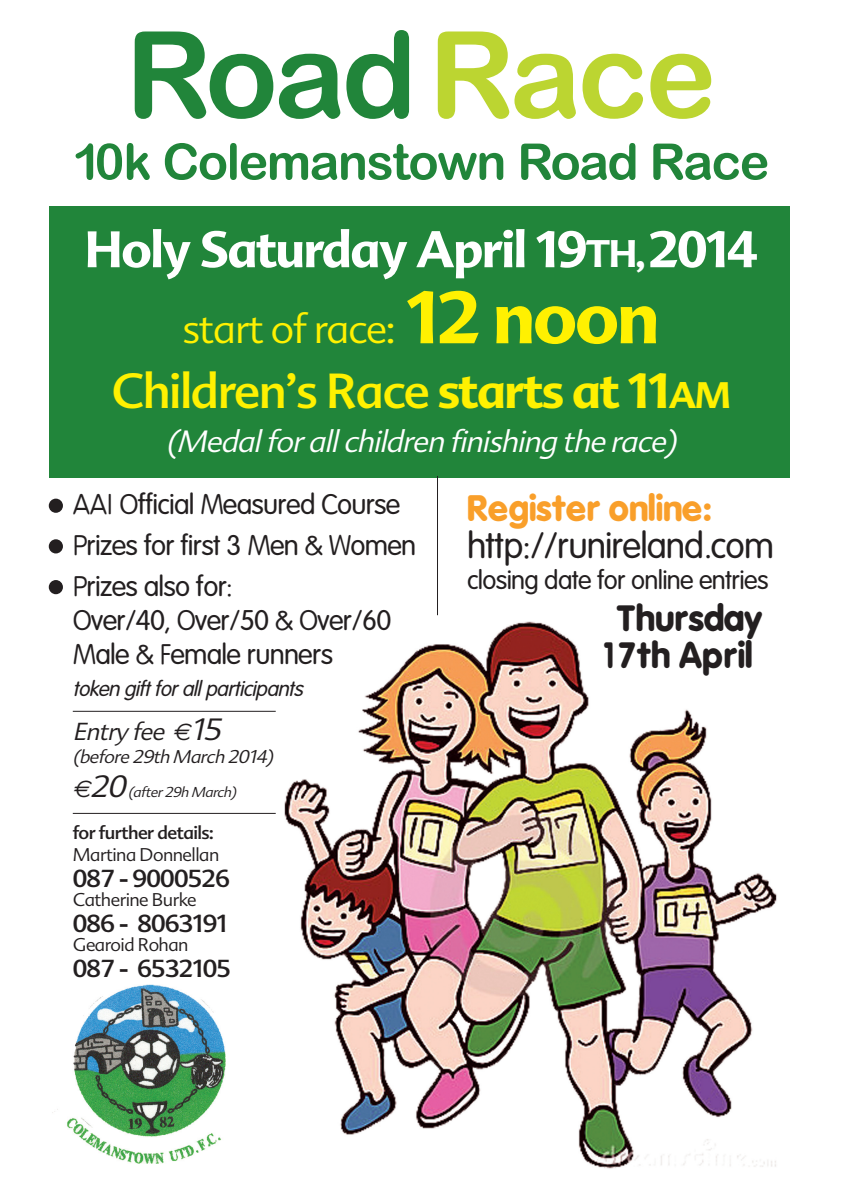
<style>
.page{position:relative;width:842px;height:1191px;background:#fff}
.page>*{position:absolute;margin:0;border:0;box-sizing:border-box;transform-origin:0 0}
.t1{font:120px "Arial Rounded MT Bold";letter-spacing:-.03em;color:#21853a}
.t2{font:700 50px "Advert";letter-spacing:-.03em;color:#fff}
.t3{font:50px "Arial Rounded MT Bold";letter-spacing:-.03em;color:#21853a}
.t4{font:48px "Advert";letter-spacing:-.03em;color:#fff101}
.t5{font:300 40px "Advert";letter-spacing:-.03em;color:#fff101}
.t6{font:36px "Vagabond";letter-spacing:-.025em;color:#231f20}
.t7{font:700 36px/37px "Vagabond";letter-spacing:-.025em;color:#231f20;text-align:center}
.t8{font:700 36px "Vagabond";letter-spacing:-.025em;color:#f99f2a}
.t9{font:italic 300 30px "Advert";color:#fff}
.t10{font:28px/41px "Vagabond";letter-spacing:-.025em;color:#231f20}
.t11{font:26px "Vagabond";letter-spacing:-.025em;color:#231f20}
.t12{font:24px "Advert";letter-spacing:-.03em;color:#231f20}
.t13{font:italic 300 24px "Advert";color:#231f20}
.t14{font:italic 21px "Vagabond";color:#231f20}
.t15{font:300 18px "Advert";letter-spacing:-.03em;color:#231f20}
.t16{font:italic 300 18px "Advert";color:#231f20}
.t17{font:18px "Advert";letter-spacing:-.03em;color:#231f20}
.t18{font:italic 300 14px "Advert";color:#231f20}
.s1{color:#bcd531}
.s2{font-size:37.5px}
.s3{font-size:36px}
.s4{font-weight:700;font-size:72px}
.s5{font-weight:700}
.s6{font-weight:700;font-size:36px}
.s7{font-family:"Euro Sans";font-weight:400}
.s8{font-size:30px}
.s9{font-family:"Euro Sans";font-weight:400;font-size:24px}
</style>
<div class="page">
<div style="left:49px;top:207px;width:740px;height:271px;background:#21853a"></div>
<img style="left:52px;top:984px;width:174px;height:180px">
<img style="left:284px;top:621px;width:493px;height:548px">
<hr style="left:437px;top:476px;width:1px;height:139px;background:#231f20">
<hr style="left:73px;top:711px;width:203px;height:1px;background:#231f20">
<hr style="left:73px;top:813px;width:203px;height:1px;background:#231f20">
<div style="left:49px;top:498px;width:14px;height:15px;background:#231f20;border-radius:50%"></div>
<div style="left:49px;top:539px;width:14px;height:14px;background:#231f20;border-radius:50%"></div>
<div style="left:49px;top:580px;width:14px;height:14px;background:#231f20;border-radius:50%"></div>
<h1 class="t1" style="left:125px;top:4px;width:592px">Road<span class="s1">Race</span></h1>
<h2 class="t3" style="left:72px;top:132px;width:698px">10k Colemanstown Road Race</h2>
<h2 class="t2" style="left:85px;top:229px;width:674px">Holy Saturday April 19<span class="s2">TH</span><span class="s3">,</span>2014</h2>
<h3 class="t5" style="left:182px;top:312px;width:478px">start of race: <span class="s4">12 noon</span></h3>
<h3 class="t4" style="left:111px;top:371px;width:620px">Children’s Race <span class="s5">starts at 11</span><span class="s6">AM</span></h3>
<p class="t9" style="left:166px;top:429px;width:518px">(Medalforallchildren finishing the race)</p>
<p class="t10" style="left:73px;top:486px;width:345px">AAI Official Measured Course<br>Prizes for first 3 Men &amp; Women<br>Prizes also for:</p>
<p class="t10" style="left:73px;top:605px;width:320px;line-height:34px">Over/40, Over/50 &amp; Over/60<br>Male &amp; Female runners</p>
<p class="t14" style="left:73px;top:679px;width:236px">token giftforallparticipants</p>
<p class="t13" style="left:73px;top:721px;width:156px">Entry fee <span class="s7">€</span> <span class="s8">15</span></p>
<p class="t16" style="left:73px;top:749px;width:205px">(before 29th March 2014)</p>
<p class="t18" style="left:73px;top:786px;width:168px"><span class="s9">€</span> <span class="s8">20</span>(after29h March)</p>
<p class="t17" style="left:73px;top:825px;width:143px">for further details:</p>
<p class="t15" style="left:73px;top:846px;width:148px">Martina Donnellan</p>
<p class="t12" style="left:73px;top:868px;width:159px">087 - 9000526</p>
<p class="t15" style="left:73px;top:892px;width:125px">Catherine Burke</p>
<p class="t12" style="left:73px;top:913px;width:156px">086 - 8063191</p>
<p class="t15" style="left:73px;top:937px;width:117px">Gearoid Rohan</p>
<p class="t12" style="left:73px;top:958px;width:160px">087 - 6532105</p>
<p class="t8" style="left:467px;top:491px;width:247px">Register online:</p>
<p class="t6" style="left:467px;top:530px;width:308px">http://runireland.com</p>
<p class="t11" style="left:467px;top:568px;width:303px">closing date for online entries</p>
<p class="t7" style="left:600px;top:602px;width:165px">Thursday<br>17th April</p>
</div>
